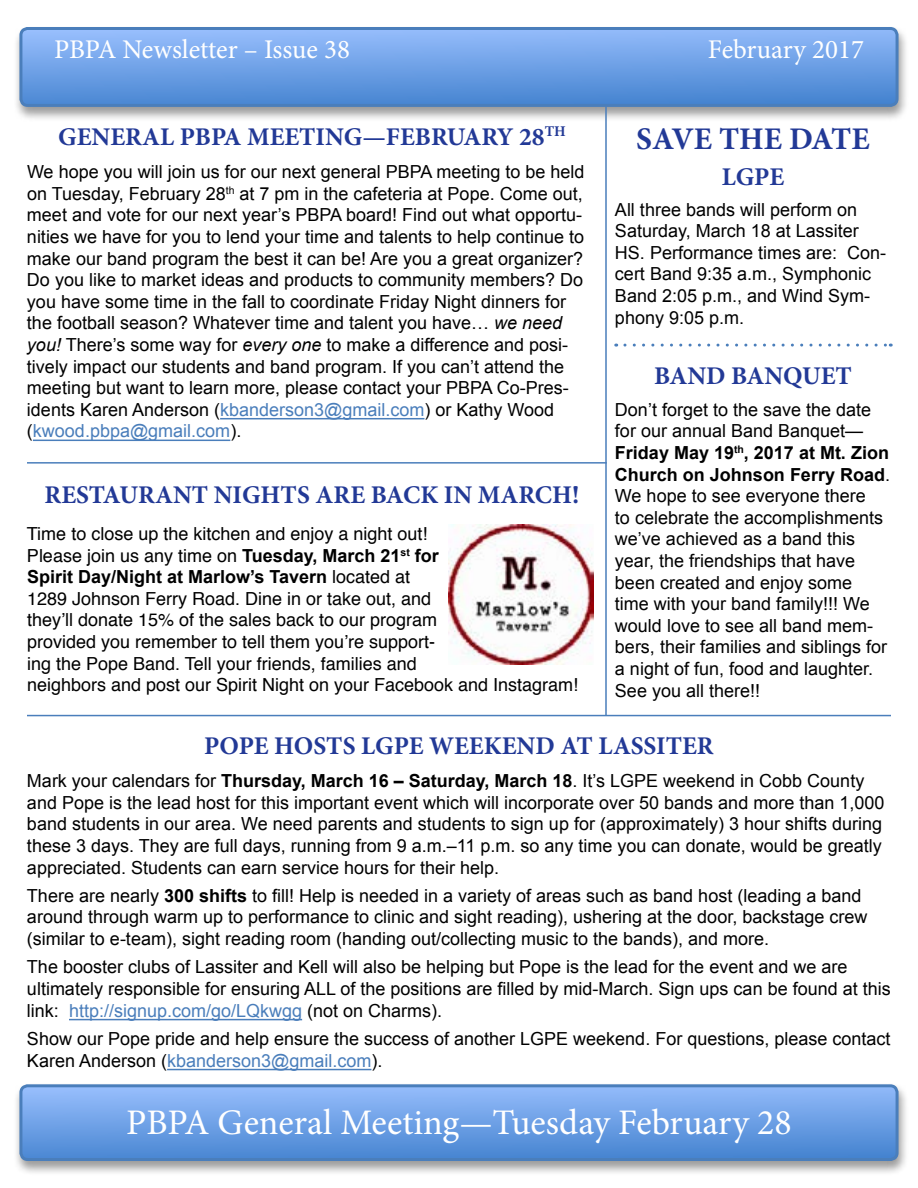
<style>
.page{position:relative;width:918px;height:1188px;background:#fff}
.page>*{position:absolute;margin:0;border:0;box-sizing:border-box;transform-origin:0 0}
.t1{font:36px "Minion Pro";color:#fff}
.t2{font:700 31.5px "Minion Pro";color:#223996}
.t3{font:27px "Minion Pro";letter-spacing:-.005em;color:#fff}
.t4{font:700 25.5px "Minion Pro";color:#223996}
.t5{font:18px/21.6px "Arial";color:#000}
.t6{font:18px/21.6px "Helvetica";color:#000}
.t7{font:700 18px "Arial";color:#000}
.s1{font-style:italic}
.s2{color:#4a7ebb}
.s3{font-family:"Arial";font-weight:700}
.s4{font-family:"Helvetica";font-weight:400}
.s5{font-weight:700}
</style>
<div class="page">
<div style="left:13px;top:26px;width:896px;height:96px;background:#000;opacity:.4"></div>
<div style="left:21px;top:28px;width:876px;height:77px;background:linear-gradient(to bottom,#96bdfc,#4785d1);border-radius:7px"></div>
<div style="left:19px;top:27px;width:880px;height:80px;border:3px solid #4a7ebb;border-radius:7px"></div>
<div style="left:13px;top:1083px;width:896px;height:93px;background:#000;opacity:.4"></div>
<div style="left:21px;top:1086px;width:876px;height:74px;background:linear-gradient(to bottom,#95bcfb,#4785d1);border-radius:7px"></div>
<div style="left:19px;top:1084px;width:880px;height:77px;border:3px solid #4a7ebb;border-radius:7px"></div>
<hr style="left:605px;top:107px;width:2px;height:609px;background:#4a7ebb">
<hr style="left:27px;top:715px;width:864px;height:1px;background:#4a7ebb">
<hr style="left:220px;top:418px;width:204px;height:1px;background:#4a7ebb">
<hr style="left:33px;top:440px;width:197px;height:1px;background:#4a7ebb">
<hr style="left:27px;top:462px;width:580px;height:2px;background:#4a7ebb">
<hr style="left:69px;top:1019px;width:233px;height:1px;background:#4a7ebb">
<hr style="left:167px;top:1069px;width:204px;height:1px;background:#4a7ebb">
<img style="left:449px;top:524px;width:145px;height:140px">
<svg style="left:625px;top:344px;width:266px;height:3px"></svg>
<h3 class="t3" style="left:54px;top:31px;width:298px">PBPA Newsletter – Issue 38</h3>
<h3 class="t3" style="left:708px;top:31px;width:158px">February 2017</h3>
<h3 class="t4" style="left:58px;top:119px;width:509px">GENERAL PBPA MEETING—FEBRUARY 28<sup>TH</sup></h3>
<p class="t5" style="left:27px;top:161px;width:559px">We hope you will join us for our next general PBPA meeting to be held on Tuesday, February 28<sup>th</sup> at 7 pm in the cafeteria at Pope. Come out, meet and vote for our next year’s PBPA board! Find out what opportu&shy;nities we have for you to lend your time and talents to help continue to make our band program the best it can be! Are you a great organizer?<br>Do you like to market ideas and products to community members? Do you have some time in the fall to coordinate Friday Night dinners for the football season? Whatever time and talent you have… <span class="s1">we need you!</span> There’s some way for <span class="s1">every one</span> to make a difference and posi&shy;tively impact our students and band program. If you can’t attend the meeting but want to learn more, please contact your PBPA Co-Pres&shy;idents Karen Anderson (<span class="s2">kbanderson3@gmail.com</span>) or Kathy Wood (<span class="s2">kwood.pbpa@gmail.com</span>).</p>
<h3 class="t4" style="left:45px;top:477px;width:536px">RESTAURANT NIGHTS ARE BACK IN MARCH!</h3>
<p class="t6" style="left:27px;top:523px;width:413px">Time to close up the kitchen and enjoy a night out!<br>Please join us any time on <span class="s3">Tuesday, March 21</span><sup>st</sup> <span class="s3">for</span></p>
<p class="t7" style="left:27px;top:565px;width:385px">Spirit Day/Night at Marlow’s Tavern <span class="s4">located at</span></p>
<p class="t6" style="left:27px;top:588px;width:553px">1289 Johnson Ferry Road. Dine in or take out, and<br>they’ll donate 15% of the sales back to our program<br>provided you remember to tell them you’re support-<br>ing the Pope Band. Tell your friends, families and<br>neighbors and post our Spirit Night on your Facebook and Instagram!</p>
<h2 class="t2" style="left:636px;top:117px;width:235px">SAVE THE DATE</h2>
<h3 class="t4" style="left:722px;top:159px;width:64px">LGPE</h3>
<p class="t5" style="left:615px;top:199px;width:273px">All three bands will perform on<br>Saturday, March 18 at Lassiter<br>HS. Performance times are: Con&shy;cert Band 9:35 a.m., Symphonic<br>Band 2:05 p.m., and Wind Sym&shy;phony 9:05 p.m.</p>
<h3 class="t4" style="left:654px;top:358px;width:199px">BAND BANQUET</h3>
<p class="t5" style="left:615px;top:399px;width:277px">Don’t forget to the save the date for our annual Band Banquet—<br><span class="s5">Friday May 19</span><sup>th</sup><span class="s5">, 2017 at Mt. Zion<br>Church on Johnson Ferry Road</span>.<br>We hope to see everyone there<br>to celebrate the accomplishments we’ve achieved as a band this year, the friendships that have been created and enjoy some time with your band family!!! We would love to see all band mem&shy;bers, their families and siblings for a night of fun, food and laughter.<br>See you all there!!</p>
<h3 class="t4" style="left:204px;top:728px;width:511px">POPE HOSTS LGPE WEEKEND AT LASSITER</h3>
<p class="t5" style="left:27px;top:770px;width:859px">Mark your calendars for <span class="s5">Thursday, March 16 – Saturday, March 18</span>. It’s LGPE weekend in Cobb County and Pope is the lead host for this important event which will incorporate over 50 bands and more than 1,000 band students in our area. We need parents and students to sign up for (approximately) 3 hour shifts during these 3 days. They are full days, running from 9 a.m.–11 p.m. so any time you can donate, would be greatly appreciated. Students can earn service hours for their help.</p>
<p class="t5" style="left:27px;top:885px;width:842px">There are nearly <span class="s5">300 shifts</span> to fill! Help is needed in a variety of areas such as band host (leading a band around through warm up to performance to clinic and sight reading), ushering at the door, backstage crew (similar to e-team), sight reading room (handing out/collecting music to the bands), and more.</p>
<p class="t5" style="left:27px;top:956px;width:865px">The booster clubs of Lassiter and Kell will also be helping but Pope is the lead for the event and we are ultimately responsible for ensuring ALL of the positions are filled by mid-March. Sign ups can be found at this link: <span class="s2">http://signup.com/go/LQkwgg</span> (not on Charms).</p>
<p class="t5" style="left:27px;top:1028px;width:865px">Show our Pope pride and help ensure the success of another LGPE weekend. For questions, please contact<br>Karen Anderson (<span class="s2">kbanderson3@gmail.com</span>).</p>
<h1 class="t1" style="left:126px;top:1099px;width:667px">PBPA General Meeting—Tuesday February 28</h1>
</div>
